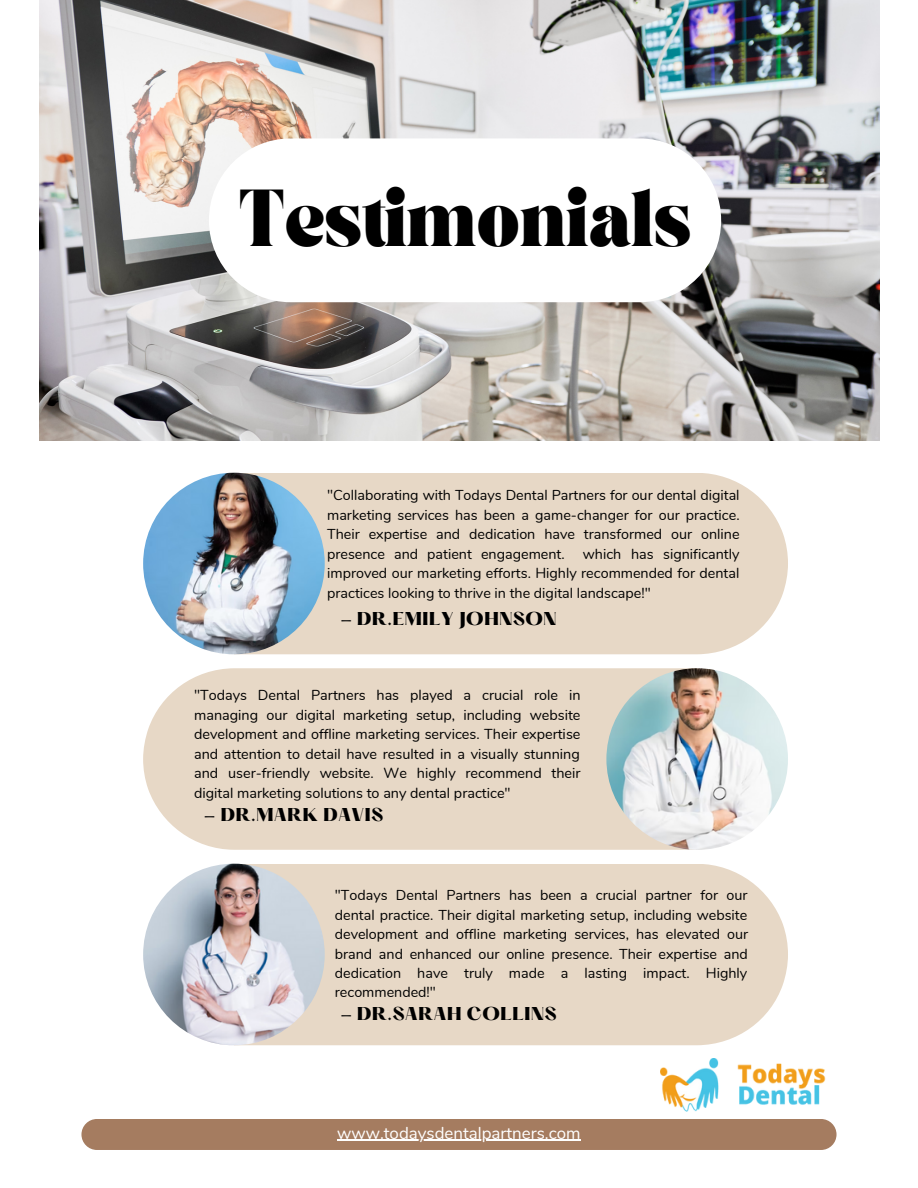
<style>
.page{position:relative;width:918px;height:1188px;background:#fff}
.page>*{position:absolute;margin:0;border:0;box-sizing:border-box;transform-origin:0 0}
.t1{font:700 49.5px "TANASHFORD";color:#000}
.t2{font:16.95px "Nunito";color:#fff}
.t3{font:800 16.2px "Hatton";color:#000}
.t4{font:14.4px/19.5px "Nunito";color:#000;text-align:justify}
</style>
<div class="page">
<img style="left:39px;top:0;width:840px;height:441px">
<div style="left:209px;top:138px;width:512px;height:164px;background:#fff;border-radius:82px"></div>
<div style="left:81px;top:1119px;width:756px;height:31px;background:#a57c60;border-radius:16px"></div>
<hr style="left:337px;top:1140px;width:244px;height:1px;background:#fff">
<div style="left:244px;top:473px;width:544px;height:181px;background:#e7d8c6"></div>
<img style="left:143px;top:473px;width:182px;height:181px;border-radius:50%">
<div style="left:143px;top:668px;width:544px;height:181px;background:#e7d8c6"></div>
<img style="left:606px;top:668px;width:182px;height:182px;border-radius:50%">
<div style="left:244px;top:864px;width:544px;height:181px;background:#e7d8c6"></div>
<img style="left:143px;top:864px;width:182px;height:181px;border-radius:50%">
<img style="left:661px;top:1059px;width:165px;height:53px">
<p class="t1" style="left:239px;top:187px;width:455px">Testimonials</p>
<p class="t4" style="left:327px;top:486px;width:414px">"Collaborating with Todays Dental Partners for our dental digital marketing services has been a game-changer for our practice.<br>Their expertise and dedication have transformed our online presence and patient engagement.</p>
<p class="t4" style="left:327px;top:544px;width:414px;text-indent:256px">which has significantly improved our marketing efforts. Highly recommended for dental practices looking to thrive in the digital landscape!"</p>
<p class="t3" style="left:340px;top:611px;width:218px">- DR.EMILY JOHNSON</p>
<p class="t4" style="left:194px;top:686px;width:388px">"Todays Dental Partners has played a crucial role in managing our digital marketing setup, including website development and offline marketing services. Their expertise and attention to detail have resulted in a visually stunning and user-friendly website. We highly recommend their digital marketing solutions to any dental practice"</p>
<p class="t3" style="left:204px;top:807px;width:181px">- DR.MARK DAVIS</p>
<p class="t4" style="left:335px;top:886px;width:415px">"Todays Dental Partners has been a crucial partner for our dental practice. Their digital marketing setup, including website development and offline marketing services, has elevated our brand and enhanced our online presence. Their expertise and dedication have truly made a lasting impact. Highly recommended!"</p>
<p class="t3" style="left:340px;top:1006px;width:218px">- DR.SARAH COLLINS</p>
<p class="t2" style="left:337px;top:1121px;width:245px">www.todaysdentalpartners.com</p>
</div>
